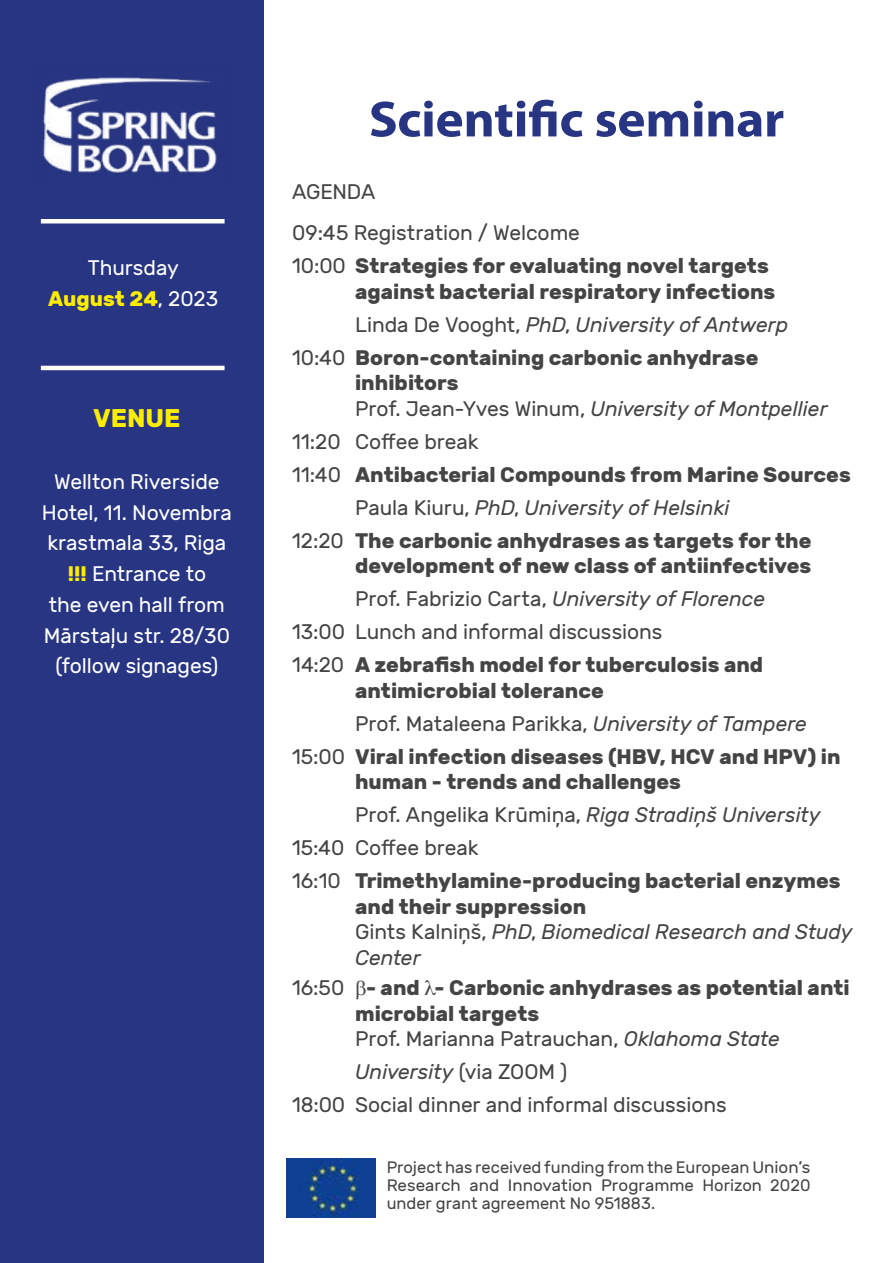
<style>
.page{position:relative;width:893px;height:1263px;background:#fff}
.page>*{position:absolute;margin:0;border:0;box-sizing:border-box;transform-origin:0 0}
.t1{font:700 51px "Myriad Pro";letter-spacing:-.01em;color:#283583;scale:1.05 1}
.t2{font:700 25.5px "Rubik";color:#ffed00}
.t3{font:700 21px/25.5px "Rubik";color:#444}
.t4{font:italic 21px/25.5px "Rubik";color:#444}
.t5{font:21px/33px "Rubik";letter-spacing:-.005em;color:#444}
.t6{font:21px/30.8px "Rubik";letter-spacing:-.005em;color:#fff;text-align:center}
.t7{font:700 21px "Rubik";color:#ffed00}
.t8{font:16.5px/18px "Rubik";color:#444;text-align:justify}
.s1{font-weight:400;color:#fff}
.s2{font-weight:700;color:#ffed00}
.s3{font-weight:400}
.s4{font-style:normal}
.s5{font-style:italic}
</style>
<div class="page">
<div style="left:0;top:0;width:264px;height:1263px;background:#283583"></div>
<img style="left:286px;top:1158px;width:89px;height:59px">
<hr style="left:41px;top:366px;width:184px;height:4px;background:#fff">
<img style="left:43px;top:77px;width:174px;height:96px">
<hr style="left:41px;top:219px;width:184px;height:4px;background:#fff">
<p class="t6" style="left:88px;top:253px;width:93px">Thursday</p>
<p class="t7" style="left:48px;top:286px;width:172px">August 24<span class="s1">, 2023</span></p>
<p class="t2" style="left:93px;top:403px;width:89px">VENUE</p>
<p class="t6" style="left:42px;top:467px;width:192px">Wellton Riverside<br>Hotel, 11. Novembra krastmala 33, Riga</p>
<p class="t6" style="left:44px;top:559px;width:188px"><span class="s2">!!!</span> Entrance to<br>the even hall from<br>Mārstaļu str. 28/30 (follow signages)</p>
<p class="t1" style="left:369px;top:86px;width:397px">Scientific seminar</p>
<p class="t5" style="left:292px;top:175px;width:85px">AGENDA</p>
<p class="t5" style="left:292px;top:217px;width:289px">09:45 Registration / Welcome</p>
<p class="t3" style="left:355px;top:254px;width:422px;text-indent:-63px"><span class="s3">10:00</span> Strategies for evaluating novel targets against bacterial respiratory infections</p>
<p class="t4" style="left:355px;top:312px;width:435px"><span class="s4">Linda De Vooght,</span> PhD<span class="s4">,</span> University of Antwerp</p>
<p class="t3" style="left:355px;top:345px;width:405px;text-indent:-63px"><span class="s3">10:40</span> Boron-containing carbonic anhydrase inhibitors</p>
<p class="t4" style="left:355px;top:396px;width:474px"><span class="s4">Prof. Jean-Yves Winum,</span> University of Montpellier</p>
<p class="t5" style="left:292px;top:425px;width:188px">11:20 Coffee break</p>
<p class="t3" style="left:292px;top:462px;width:560px"><span class="s3">11:40</span> Antibacterial Compounds from Marine Sources</p>
<p class="t4" style="left:355px;top:495px;width:376px"><span class="s4">Paula Kiuru,</span> PhD<span class="s4">,</span> University of Helsinki</p>
<p class="t3" style="left:292px;top:528px;width:521px;text-align:right"><span class="s3">12:20</span> The carbonic anhydrases as targets for the development of new class of antiinfectives</p>
<p class="t4" style="left:355px;top:587px;width:412px"><span class="s4">Prof. Fabrizio Carta,</span> University of Florence</p>
<p class="t5" style="left:292px;top:616px;width:372px">13:00 Lunch and informal discussions</p>
<p class="t3" style="left:355px;top:653px;width:410px;text-indent:-63px"><span class="s3">14:20</span> A zebrafish model for tuberculosis and antimicrobial tolerance</p>
<p class="t5" style="left:355px;top:707px;width:453px">Prof. Mataleena Parikka, <span class="s5">University of Tampere</span></p>
<p class="t3" style="left:355px;top:744px;width:487px;text-indent:-63px"><span class="s3">15:00</span> Viral infection diseases (HBV, HCV and HPV) in human - trends and challenges</p>
<p class="t4" style="left:355px;top:803px;width:467px"><span class="s4">Prof. Angelika Krūmiņa,</span> Riga Stradiņš University</p>
<p class="t5" style="left:292px;top:832px;width:188px">15:40 Coffee break</p>
<p class="t3" style="left:355px;top:869px;width:487px;text-indent:-63px"><span class="s3">16:10</span> Trimethylamine-producing bacterial enzymes and their suppression</p>
<p class="t4" style="left:355px;top:920px;width:499px"><span class="s4">Gints Kalniņš,</span> PhD<span class="s4">,</span> Biomedical Research and Study<br>Center</p>
<p class="t3" style="left:355px;top:976px;width:496px;text-indent:-63px"><span class="s3">16:50</span> - and - Carbonic anhydrases as potential anti microbial targets</p>
<p class="t5" style="left:355px;top:1023px;width:426px">Prof. Marianna Patrauchan, <span class="s5">Oklahoma State<br>University</span> (via ZOOM )</p>
<p class="t5" style="left:292px;top:1089px;width:436px">18:00 Social dinner and informal discussions</p>
<p class="t8" style="left:387px;top:1159px;width:425px">Project has received funding from the European Union’s Research and Innovation Programme Horizon 2020 under grant agreement No 951883.</p>
</div>
